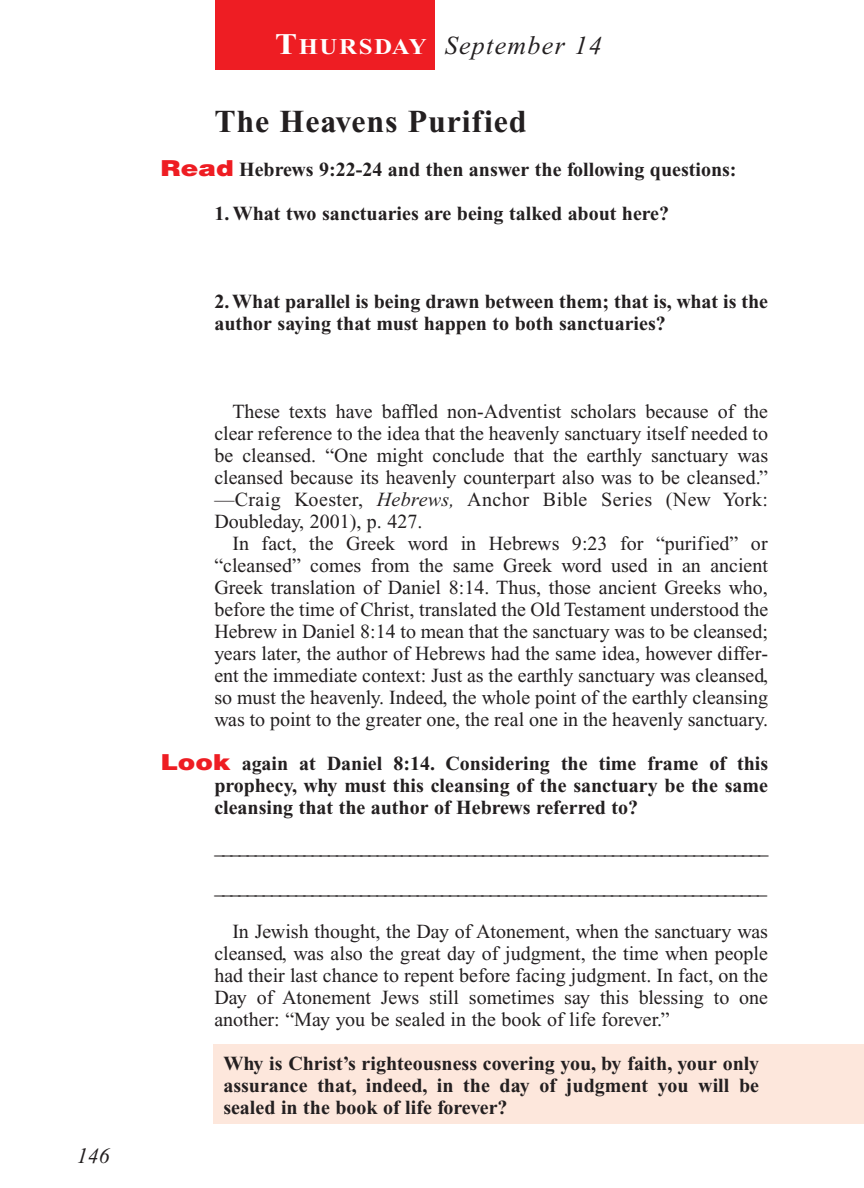
<style>
.page{position:relative;width:864px;height:1188px;background:#fff}
.page>*{position:absolute;margin:0;border:0;box-sizing:border-box;transform-origin:0 0}
.t1{font:700 32px "Times New Roman";letter-spacing:.025em;color:#231f20}
.t2{font:italic 26px "Times New Roman";letter-spacing:.05em;color:#231f20}
.t3{font:italic 22px "Times New Roman";color:#231f20}
.t4{font:20px/22px "Times New Roman";color:#231f20;text-align:justify}
.t5{font:700 20px/22px "Times New Roman";color:#231f20;text-align:justify}
.s1{font-weight:700;font-style:normal;font-size:30px;color:#fff}
.s2{font-weight:700;font-style:normal;font-size:22.4px;color:#fff}
.s3{font-family:"Helvetica";font-weight:900;font-size:22px;color:#ee1d23}
.s4{font-style:italic}
</style>
<div class="page">
<div style="left:213px;top:1044px;width:651px;height:80px;background:#fde7dc"></div>
<div style="left:215px;top:0;width:220px;height:70px;background:#ee1d23"></div>
<p class="t3" style="left:77px;top:1147px;width:34px">146</p>
<h2 class="t2" style="left:275px;top:36px;width:328px"><span class="s1">T</span><span class="s2">HURSDAY</span> September 14</h2>
<h1 class="t1" style="left:214px;top:111px;width:314px">The Heavens Purified</h1>
<p class="t5" style="left:160px;top:160px;width:578px"><span class="s3">Read</span> Hebrews 9:22-24 and then answer the following questions:</p>
<p class="t5" style="left:214px;top:204px;width:456px">1. What two sanctuaries are being talked about here?</p>
<p class="t5" style="left:214px;top:292px;width:555px">2. What parallel is being drawn between them; that is, what is the author saying that must happen to both sanctuaries?</p>
<p class="t4" style="left:214px;top:402px;width:555px;text-indent:18px">These texts have baffled non-Adventist scholars because of the clear reference to the idea that the heavenly sanctuary itself needed to be cleansed. “One might conclude that the earthly sanctuary was cleansed because its heavenly counterpart also was to be cleansed.” —Craig Koester, <span class="s4">Hebrews,</span> Anchor Bible Series (New York:<br>Doubleday, 2001), p. 427.</p>
<p class="t4" style="left:214px;top:534px;width:555px;text-indent:18px">In fact, the Greek word in Hebrews 9:23 for “purified” or “cleansed” comes from the same Greek word used in an ancient Greek translation of Daniel 8:14. Thus, those ancient Greeks who, before the time of Christ, translated the Old Testament understood the Hebrew in Daniel 8:14 to mean that the sanctuary was to be cleansed; years later, the author of Hebrews had the same idea, however differ&shy;ent the immediate context: Just as the earthly sanctuary was cleansed, so must the heavenly. Indeed, the whole point of the earthly cleansing was to point to the greater one, the real one in the heavenly sanctuary.</p>
<p class="t5" style="left:214px;top:754px;width:555px;text-indent:-54px"><span class="s3">Look</span> again at Daniel 8:14. Considering the time frame of this prophecy, why must this cleansing of the sanctuary be the same cleansing that the author of Hebrews referred to?</p>
<p class="t4" style="left:214px;top:829px;width:556px;line-height:40px">____________________________________________________________________ ____________________________________________________________________</p>
<p class="t4" style="left:214px;top:922px;width:555px;text-indent:18px">In Jewish thought, the Day of Atonement, when the sanctuary was cleansed, was also the great day of judgment, the time when people had their last chance to repent before facing judgment. In fact, on the Day of Atonement Jews still sometimes say this blessing to one another: “May you be sealed in the book of life forever.”</p>
<p class="t5" style="left:223px;top:1054px;width:537px">Why is Christ’s righteousness covering you, by faith, your only assurance that, indeed, in the day of judgment you will be sealed in the book of life forever?</p>
</div>
